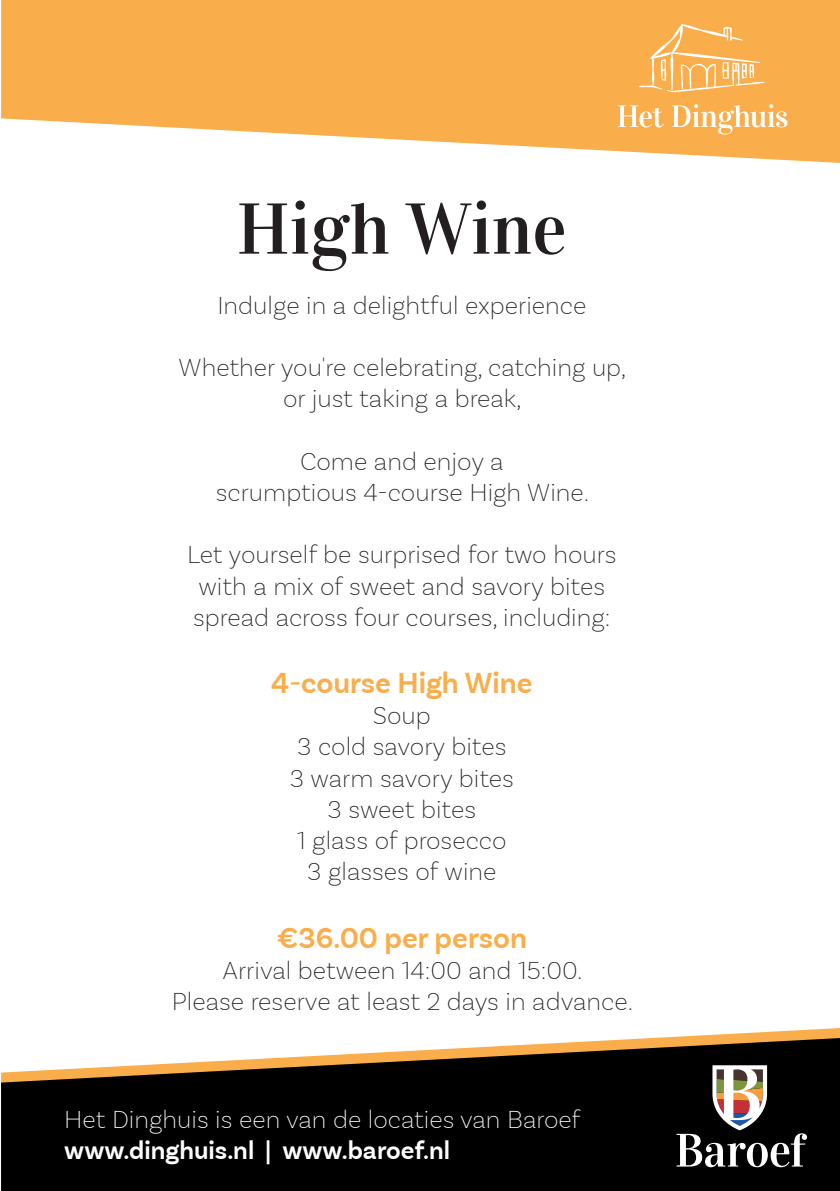
<style>
.page{position:relative;width:840px;height:1191px;background:#fff}
.page>*{position:absolute;margin:0;border:0;box-sizing:border-box;transform-origin:0 0}
.t1{font:72px "Vidaloka";color:#231f20}
.t2{font:600 30px "Basic Sans W05";color:#faae4b}
.t3{font:200 26px/31.2px "Basic Sans W05";color:#231f20;text-align:center}
.t4{font:200 26px "Basic Sans W05";color:#fff}
.t5{font:600 26px "Basic Sans W05";color:#fff}
</style>
<div class="page">
<svg style="left:1px;top:0;width:838px;height:163px;background:#faba66"></svg>
<svg style="left:654px;top:1028px;width:185px;height:10px"></svg>
<svg style="left:1px;top:1038px;width:838px;height:153px;background:#29241e"></svg>
<svg style="left:671px;top:104px;width:116px;height:30px"></svg>
<svg style="left:638px;top:24px;width:126px;height:68px;background:#faba66"></svg>
<svg style="left:617px;top:105px;width:46px;height:22px"></svg>
<svg style="left:676px;top:1065px;width:130px;height:102px"></svg>
<h1 class="t1" style="left:236px;top:186px;width:331px">High Wine</h1>
<p class="t3" style="left:217px;top:289px;width:370px">Indulge in a delightful experience</p>
<p class="t3" style="left:178px;top:351px;width:449px">Whether you're celebrating, catching up, or just taking a break,</p>
<p class="t3" style="left:216px;top:445px;width:375px">Come and enjoy a<br>scrumptious 4-course High Wine.</p>
<p class="t3" style="left:187px;top:538px;width:430px;text-align:left">Let yourself be surprised for two hours with a mix of sweet and savory bites spread across four courses, including:</p>
<p class="t2" style="left:271px;top:665px;width:262px">4-course High Wine</p>
<p class="t3" style="left:289px;top:699px;width:225px">Soup<br>3 cold savory bites<br>3 warm savory bites<br>3 sweet bites<br>1 glass of prosecco<br>3 glasses of wine</p>
<p class="t2" style="left:276px;top:919px;width:251px">€36.00 per person</p>
<p class="t3" style="left:172px;top:954px;width:462px">Arrival between 14:00 and 15:00.<br>Please reserve at least 2 days in advance.</p>
<p class="t4" style="left:64px;top:1103px;width:517px">Het Dinghuis is een van de locaties van Baroef</p>
<p class="t5" style="left:64px;top:1134px;width:387px">www.dinghuis.nl | www.baroef.nl</p>
</div>
